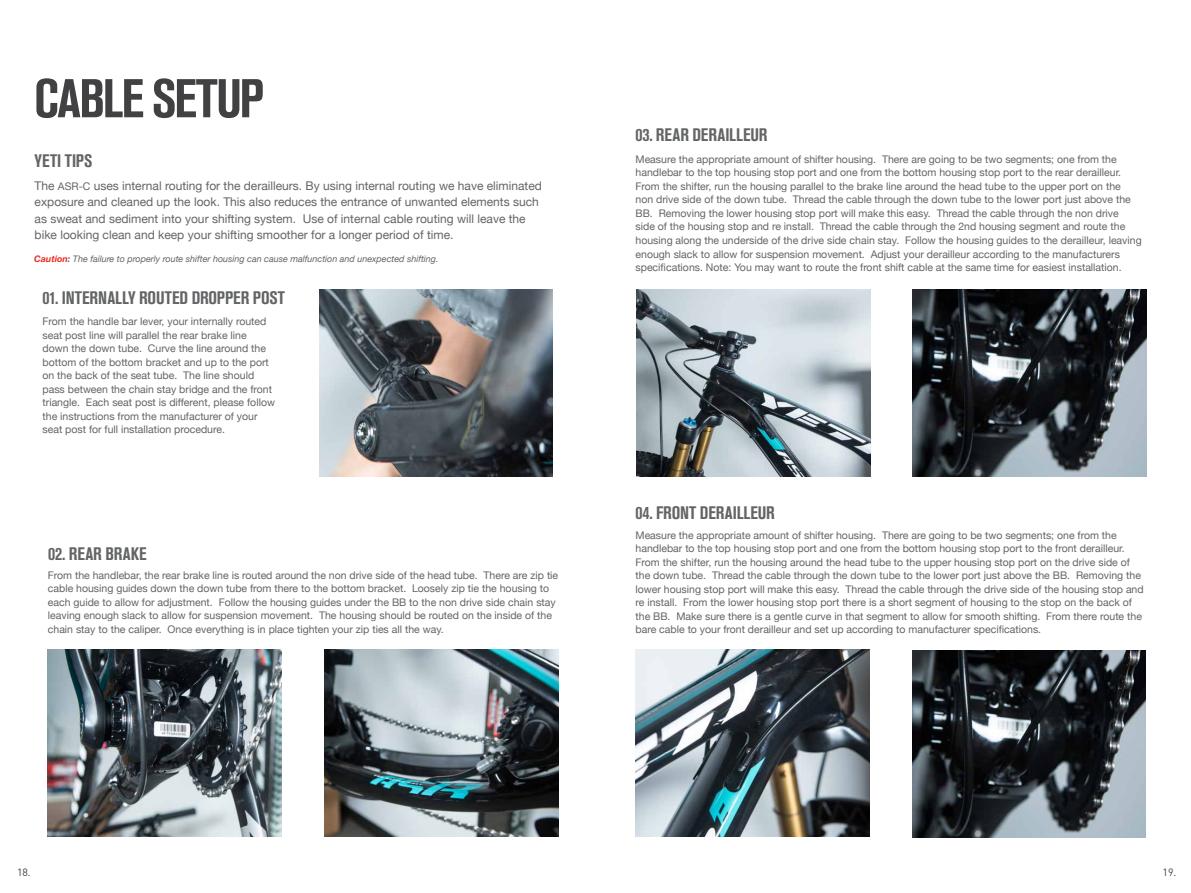
<style>
.page{position:relative;width:1191px;height:893px;background:#fff}
.page>*{position:absolute;margin:0;border:0;box-sizing:border-box;transform-origin:0 0}
.t1{font:700 condensed 54px "Akzidenz Grotesk Std";letter-spacing:-.03em;color:#414042}
.t2{font:700 condensed 18px "Akzidenz Grotesk Std";color:#636466}
.t3{font:12px/16.5px "Helvetica Neue";color:#636466}
.t4{font:10.5px/13.5px "Helvetica Neue";color:#636466}
.t5{font:10.5px "DIN";color:#414042}
.t6{font:italic 9px "Helvetica Neue";color:#636466}
.s1{font-size:10.5px}
.s2{font-weight:700;color:#ee2a24}
.s3{font-weight:700}
</style>
<div class="page">
<img style="left:912px;top:289px;width:234px;height:187px">
<img style="left:636px;top:289px;width:234px;height:187px">
<img style="left:635px;top:649px;width:234px;height:188px">
<img style="left:48px;top:649px;width:234px;height:188px">
<img style="left:324px;top:649px;width:234px;height:188px">
<img style="left:319px;top:289px;width:234px;height:187px">
<img style="left:912px;top:651px;width:234px;height:187px">
<h1 class="t1" style="left:34px;top:68px;width:232px">CABLE SETUP</h1>
<h2 class="t2" style="left:35px;top:150px;width:59px">YETI TIPS</h2>
<p class="t3" style="left:35px;top:177px;width:509px">The <span class="s1">ASR-C</span> uses internal routing for the derailleurs. By using internal routing we have eliminated exposure and cleaned up the look. This also reduces the entrance of unwanted elements such as sweat and sediment into your shifting system. Use of internal cable routing will leave the bike looking clean and keep your shifting smoother for a longer period of time.</p>
<p class="t6" style="left:34px;top:254px;width:406px"><span class="s2">Caution</span><span class="s3">:</span> The failure to properly route shifter housing can cause malfunction and unexpected shifting.</p>
<h2 class="t2" style="left:43px;top:287px;width:244px">01. INTERNALLY ROUTED DROPPER POST</h2>
<p class="t4" style="left:43px;top:315px;width:234px">From the handle bar lever, your internally routed seat post line will parallel the rear brake line down the down tube. Curve the line around the bottom of the bottom bracket and up to the port on the back of the seat tube. The line should pass between the chain stay bridge and the front triangle. Each seat post is different, please follow the instructions from the manufacturer of your seat post for full installation procedure.</p>
<h2 class="t2" style="left:48px;top:543px;width:100px">02. REAR BRAKE</h2>
<p class="t4" style="left:48px;top:568px;width:512px">From the handlebar, the rear brake line is routed around the non drive side of the head tube. There are zip tie cable housing guides down the down tube from there to the bottom bracket. Loosely zip tie the housing to each guide to allow for adjustment. Follow the housing guides under the BB to the non drive side chain stay leaving enough slack to allow for suspension movement. The housing should be routed on the inside of the chain stay to the caliper. Once everything is in place tighten your zip ties all the way.</p>
<h2 class="t2" style="left:635px;top:124px;width:133px">03. REAR DERAILLEUR</h2>
<p class="t4" style="left:635px;top:152px;width:508px">Measure the appropriate amount of shifter housing. There are going to be two segments; one from the handlebar to the top housing stop port and one from the bottom housing stop port to the rear derailleur.<br>From the shifter, run the housing parallel to the brake line around the head tube to the upper port on the<br>non drive side of the down tube. Thread the cable through the down tube to the lower port just above the BB. Removing the lower housing stop port will make this easy. Thread the cable through the non drive<br>side of the housing stop and re install. Thread the cable through the 2nd housing segment and route the housing along the underside of the drive side chain stay. Follow the housing guides to the derailleur, leaving enough slack to allow for suspension movement. Adjust your derailleur according to the manufacturers specifications. Note: You may want to route the front shift cable at the same time for easiest installation.</p>
<h2 class="t2" style="left:635px;top:502px;width:141px">04. FRONT DERAILLEUR</h2>
<p class="t4" style="left:635px;top:528px;width:509px">Measure the appropriate amount of shifter housing. There are going to be two segments; one from the handlebar to the top housing stop port and one from the bottom housing stop port to the front derailleur.<br>From the shifter, run the housing around the head tube to the upper housing stop port on the drive side of the down tube. Thread the cable through the down tube to the lower port just above the BB. Removing the lower housing stop port will make this easy. Thread the cable through the drive side of the housing stop and re install. From the lower housing stop port there is a short segment of housing to the stop on the back of the BB. Make sure there is a gentle curve in that segment to allow for smooth shifting. From there route the bare cable to your front derailleur and set up according to manufacturer specifications.</p>
<p class="t5" style="left:17px;top:866px;width:15px">18.</p>
<p class="t5" style="left:1162px;top:866px;width:15px">19.</p>
</div>
